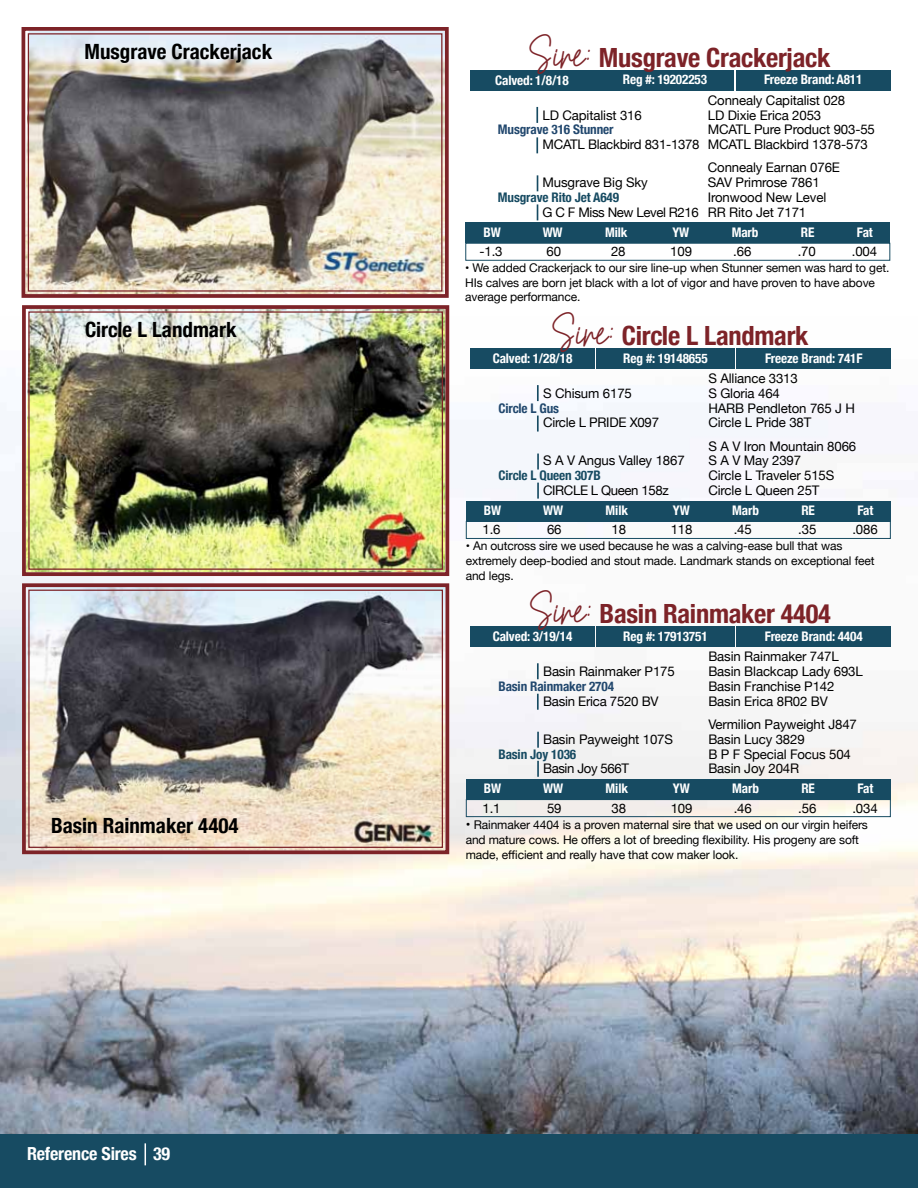
<style>
.page{position:relative;width:918px;height:1188px;background:#fff}
.page>*{position:absolute;margin:0;border:0;box-sizing:border-box;transform-origin:0 0}
.t1{font:700 condensed 26.4px "Helvetica Neue";letter-spacing:-.01em;color:#7d2328}
.t2{font:700 condensed 21px "Helvetica Neue";color:#000}
.t3{font:700 condensed 18px "Helvetica Neue";letter-spacing:-.01em;color:#fff}
.t4{font:13.2px/14.9px "Helvetica Neue";letter-spacing:-.01em;color:#000}
.t5{font:700 condensed 13.2px "Helvetica Neue";letter-spacing:-.01em;color:#fff}
.t6{font:700 condensed 13.2px "Helvetica Neue";letter-spacing:-.01em;color:#174b62}
.t7{font:700 condensed 13.2px "Helvetica Neue";letter-spacing:-.01em;color:#22486e}
.t8{font:13.2px "Helvetica Neue";letter-spacing:-.03em;color:#000}
.t9{font:12px/14.9px "Helvetica Neue";letter-spacing:-.01em;color:#000}
.s1{font-size:13.2px}
</style>
<div class="page">
<div style="left:0;top:1134px;width:918px;height:54px;background:#174b62"></div>
<img style="left:0;top:348px;width:918px;height:786px">
<div style="left:465px;top:243px;width:425px;height:18px;border:1px solid #174b62"></div>
<div style="left:465px;top:223px;width:425px;height:20px;background:#174b62"></div>
<div style="left:470px;top:70px;width:124px;height:20px;background:#174b62"></div>
<div style="left:596px;top:70px;width:138px;height:20px;background:#174b62"></div>
<div style="left:736px;top:70px;width:154px;height:20px;background:#174b62"></div>
<svg style="left:536px;top:107px;width:2px;height:16px"></svg>
<svg style="left:536px;top:137px;width:2px;height:16px"></svg>
<svg style="left:537px;top:175px;width:1px;height:16px"></svg>
<svg style="left:537px;top:204px;width:1px;height:16px"></svg>
<img style="left:21px;top:27px;width:428px;height:271px">
<div style="left:28px;top:33px;width:414px;height:259px;border:1px solid #7d2328"></div>
<div style="left:466px;top:521px;width:425px;height:18px;border:1px solid #174b62"></div>
<div style="left:466px;top:501px;width:425px;height:20px;background:#174b62"></div>
<div style="left:470px;top:348px;width:125px;height:20px;background:#174b62"></div>
<div style="left:596px;top:348px;width:139px;height:20px;background:#174b62"></div>
<div style="left:737px;top:348px;width:154px;height:20px;background:#174b62"></div>
<svg style="left:537px;top:385px;width:2px;height:16px"></svg>
<svg style="left:537px;top:416px;width:2px;height:16px"></svg>
<svg style="left:537px;top:454px;width:2px;height:16px"></svg>
<svg style="left:537px;top:483px;width:2px;height:16px"></svg>
<img style="left:20px;top:305px;width:431px;height:273px">
<div style="left:28px;top:311px;width:415px;height:259px;border:1px solid #7d2328"></div>
<div style="left:466px;top:799px;width:425px;height:18px;border:1px solid #174b62"></div>
<div style="left:466px;top:779px;width:425px;height:21px;background:#174b62"></div>
<div style="left:470px;top:626px;width:125px;height:21px;background:#174b62"></div>
<div style="left:596px;top:626px;width:139px;height:21px;background:#174b62"></div>
<div style="left:737px;top:626px;width:154px;height:21px;background:#174b62"></div>
<svg style="left:537px;top:663px;width:2px;height:16px"></svg>
<svg style="left:537px;top:694px;width:2px;height:16px"></svg>
<svg style="left:537px;top:732px;width:2px;height:16px"></svg>
<svg style="left:537px;top:761px;width:2px;height:16px"></svg>
<svg style="left:20px;top:581px;width:431px;height:275px"></svg>
<div style="left:28px;top:590px;width:415px;height:258px;border:1px solid #7d2328"></div>
<svg style="left:145px;top:1143px;width:1px;height:22px"></svg>
<h2 class="t2" style="left:84px;top:34px;width:189px">Musgrave Crackerjack</h2>
<h2 class="t2" style="left:85px;top:312px;width:153px">Circle L Landmark</h2>
<h2 class="t2" style="left:51px;top:808px;width:189px">Basin Rainmaker 4404</h2>
<h3 class="t3" style="left:27px;top:1139px;width:145px">Reference Sires 39</h3>
<h1 class="t1" style="left:528px;top:35px;width:304px"><sup>Sire:</sup> Musgrave Crackerjack</h1>
<p class="t5" style="left:495px;top:69px;width:75px">Calved: 1/8/18</p>
<p class="t5" style="left:623px;top:69px;width:86px">Reg #: 19202253</p>
<p class="t5" style="left:764px;top:69px;width:100px">Freeze Brand: A811</p>
<p class="t4" style="left:708px;top:93px;width:139px">Connealy Capitalist 028</p>
<p class="t4" style="left:543px;top:108px;width:101px">LD Capitalist 316</p>
<p class="t4" style="left:708px;top:108px;width:115px">LD Dixie Erica 2053</p>
<p class="t7" style="left:470px;top:119px;width:20px">M</p>
<p class="t7" style="left:508px;top:119px;width:108px">usgrave 316 Stunner</p>
<p class="t4" style="left:543px;top:123px;width:334px;text-indent:165px">MCATL Pure Product 903-55<br>MCATL Blackbird 831-1378 MCATL Blackbird 1378-573</p>
<p class="t4" style="left:708px;top:161px;width:134px">Connealy Earnan 076E</p>
<p class="t4" style="left:543px;top:176px;width:107px">Musgrave Big Sky</p>
<p class="t4" style="left:708px;top:176px;width:113px">SAV Primrose 7861</p>
<p class="t6" style="left:470px;top:187px;width:20px">M</p>
<p class="t6" style="left:508px;top:187px;width:113px">usgrave Rito Jet A649</p>
<p class="t4" style="left:543px;top:191px;width:285px;text-indent:165px">Ironwood New Level<br>G C F Miss New Level R216 RR Rito Jet 7171</p>
<p class="t5" style="left:483px;top:221px;width:19px">BW</p>
<p class="t5" style="left:543px;top:221px;width:21px">WW</p>
<p class="t5" style="left:605px;top:221px;width:24px">Milk</p>
<p class="t5" style="left:672px;top:221px;width:18px">YW</p>
<p class="t5" style="left:732px;top:221px;width:28px">Marb</p>
<p class="t5" style="left:801px;top:221px;width:14px">RE</p>
<p class="t5" style="left:857px;top:221px;width:17px">Fat</p>
<p class="t9" style="left:465px;top:261px;width:426px">• We added Crackerjack to our sire line-up when Stunner semen was hard to get.<br>HIs calves are born jet black with a lot of vigor and have proven to have above average performance.</p>
<p class="t4" style="left:479px;top:245px;width:25px">-1.3</p>
<p class="t4" style="left:547px;top:245px;width:16px">60</p>
<p class="t4" style="left:611px;top:245px;width:16px">28</p>
<p class="t4" style="left:670px;top:245px;width:23px">109</p>
<p class="t4" style="left:733px;top:245px;width:20px">.66</p>
<p class="t4" style="left:798px;top:245px;width:20px">.70</p>
<p class="t4" style="left:852px;top:245px;width:27px">.004</p>
<h1 class="t1" style="left:551px;top:314px;width:259px"><sup>Sire:</sup> Circle L Landmark</h1>
<p class="t5" style="left:493px;top:347px;width:81px">Calved: 1/28/18</p>
<p class="t5" style="left:623px;top:347px;width:86px">Reg #: 19148655</p>
<p class="t5" style="left:765px;top:347px;width:99px">Freeze Brand: 741F</p>
<p class="t4" style="left:708px;top:371px;width:91px">S Alliance 3313</p>
<p class="t4" style="left:543px;top:386px;width:90px">S Chisum 6175</p>
<p class="t4" style="left:708px;top:386px;width:73px">S Gloria 464</p>
<p class="t7" style="left:498px;top:397px;width:62px">Circle L Gus</p>
<p class="t4" style="left:708px;top:401px;width:148px">HARB Pendleton 765 J H</p>
<p class="t4" style="left:543px;top:416px;width:117px">Circle L PRIDE X097</p>
<p class="t4" style="left:708px;top:412px;width:149px;line-height:23.1px">Circle L Pride 38T<br>S A V Iron Mountain 8066</p>
<p class="t4" style="left:543px;top:454px;width:143px">S A V Angus Valley 1867</p>
<p class="t4" style="left:708px;top:454px;width:94px">S A V May 2397</p>
<p class="t6" style="left:498px;top:465px;width:104px">Circle L Queen 307B</p>
<p class="t4" style="left:708px;top:469px;width:128px">Circle L Traveler 515S</p>
<p class="t8" style="left:543px;top:481px;width:127px">CIRCLE L Queen 158z</p>
<p class="t4" style="left:708px;top:484px;width:113px">Circle L Queen 25T</p>
<p class="t5" style="left:484px;top:499px;width:19px">BW</p>
<p class="t5" style="left:543px;top:499px;width:21px">WW</p>
<p class="t5" style="left:606px;top:499px;width:24px">Milk</p>
<p class="t5" style="left:673px;top:499px;width:18px">YW</p>
<p class="t5" style="left:732px;top:499px;width:28px">Marb</p>
<p class="t5" style="left:801px;top:499px;width:14px">RE</p>
<p class="t5" style="left:857px;top:499px;width:17px">Fat</p>
<p class="t9" style="left:466px;top:539px;width:410px">• An outcross sire we used because he was a calving-ease bull that was extremely deep-bodied and stout made. Landmark stands on exceptional feet and legs.</p>
<p class="t4" style="left:483px;top:523px;width:20px">1.6</p>
<p class="t4" style="left:547px;top:523px;width:16px">66</p>
<p class="t4" style="left:612px;top:523px;width:16px">18</p>
<p class="t4" style="left:671px;top:523px;width:23px">118</p>
<p class="t4" style="left:734px;top:523px;width:20px">.45</p>
<p class="t4" style="left:798px;top:523px;width:20px">.35</p>
<p class="t4" style="left:852px;top:523px;width:27px">.086</p>
<h1 class="t1" style="left:529px;top:592px;width:304px"><sup>Sire:</sup> Basin Rainmaker 4404</h1>
<p class="t5" style="left:493px;top:625px;width:81px">Calved: 3/19/14</p>
<p class="t5" style="left:623px;top:625px;width:86px">Reg #: 17913751</p>
<p class="t5" style="left:765px;top:625px;width:99px">Freeze Brand: 4404</p>
<p class="t4" style="left:708px;top:650px;width:132px">Basin Rainmaker 747L</p>
<p class="t4" style="left:543px;top:665px;width:133px">Basin Rainmaker P175</p>
<p class="t4" style="left:708px;top:665px;width:156px">Basin Blackcap Lady 693L</p>
<p class="t7" style="left:498px;top:675px;width:117px">Basin Rainmaker 2704</p>
<p class="t4" style="left:708px;top:679px;width:128px">Basin Franchise P142</p>
<p class="t4" style="left:543px;top:694px;width:117px">Basin Erica 7520 BV</p>
<p class="t4" style="left:708px;top:690px;width:150px;line-height:23.1px">Basin Erica 8R02 BV<br>Vermilion Payweight J847</p>
<p class="t4" style="left:543px;top:732px;width:131px">Basin Payweight 107S</p>
<p class="t4" style="left:708px;top:732px;width:98px">Basin Lucy 3829</p>
<p class="t6" style="left:498px;top:743px;width:79px">Basin Joy 1036</p>
<p class="t4" style="left:708px;top:747px;width:144px">B P F Special Focus 504</p>
<p class="t8" style="left:543px;top:759px;width:87px">Basin Joy 566T</p>
<p class="t4" style="left:708px;top:762px;width:92px">Basin Joy 204R</p>
<p class="t5" style="left:484px;top:778px;width:19px">BW</p>
<p class="t5" style="left:543px;top:778px;width:21px">WW</p>
<p class="t5" style="left:606px;top:778px;width:24px">Milk</p>
<p class="t5" style="left:673px;top:778px;width:18px">YW</p>
<p class="t5" style="left:732px;top:778px;width:28px">Marb</p>
<p class="t5" style="left:801px;top:778px;width:14px">RE</p>
<p class="t5" style="left:857px;top:778px;width:17px">Fat</p>
<p class="t9" style="left:466px;top:818px;width:404px"><span class="s1">•</span> Rainmaker 4404 is a proven maternal sire that we used on our virgin heifers and mature cows. He offers a lot of breeding flexibility. His progeny are soft made, efficient and really have that cow maker look.</p>
<p class="t4" style="left:483px;top:801px;width:20px">1.1</p>
<p class="t4" style="left:547px;top:801px;width:16px">59</p>
<p class="t4" style="left:612px;top:801px;width:16px">38</p>
<p class="t4" style="left:671px;top:801px;width:23px">109</p>
<p class="t4" style="left:734px;top:801px;width:20px">.46</p>
<p class="t4" style="left:798px;top:801px;width:20px">.56</p>
<p class="t4" style="left:852px;top:801px;width:27px">.034</p>
</div>
